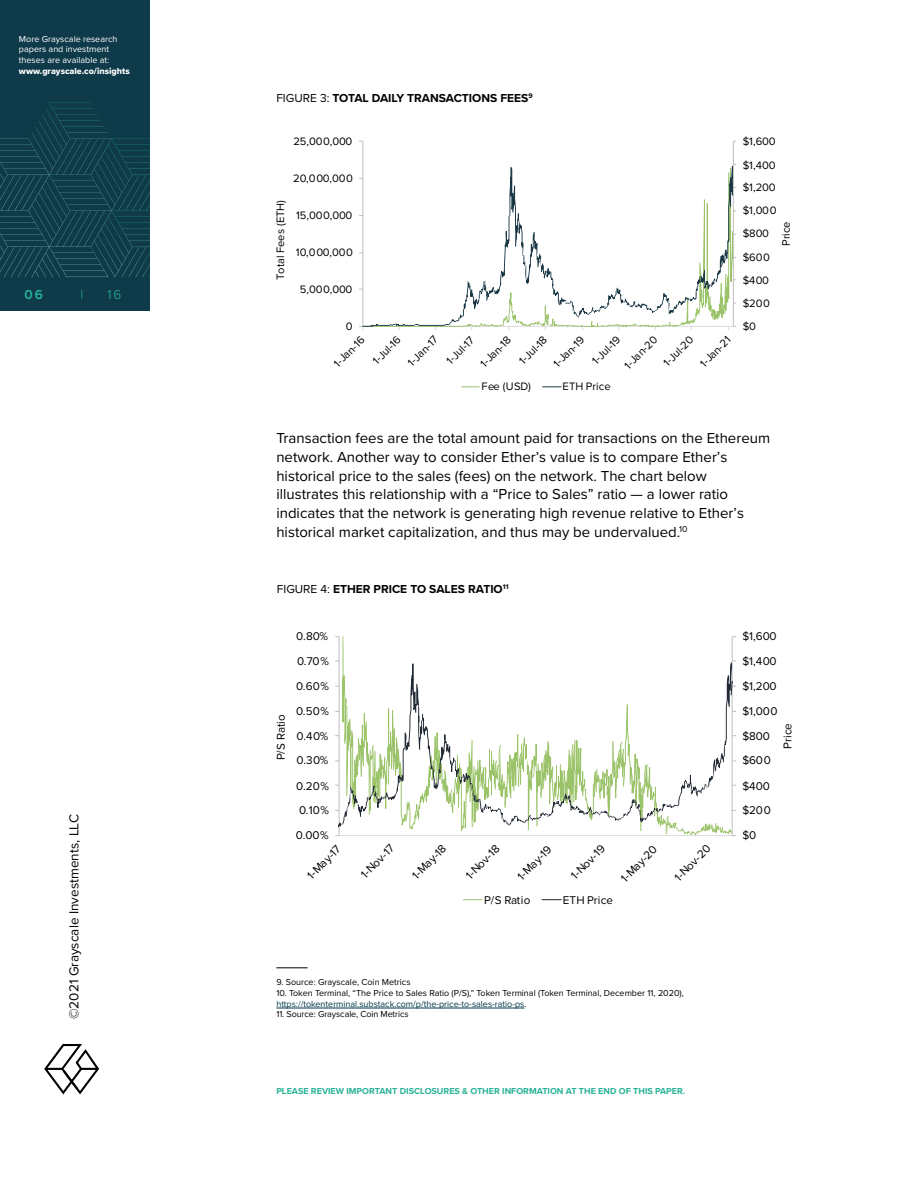
<style>
.page{position:relative;width:918px;height:1188px;background:#fff}
.page>*{position:absolute;margin:0;border:0;box-sizing:border-box;transform-origin:0 0}
.t1{font:15px/18.8px "Proxima Nova";color:#000}
.t2{font:13.5px "Proxima Nova";color:#000}
.t3{font:300 13.5px "Proxima Nova";color:#25b99b}
.t4{font:600 13.5px "Proxima Nova";color:#25b99b}
.t5{font:700 12px "Proxima Nova";color:#000}
.t6{font:11.7px "Proxima Nova";color:#000}
.t7{font:11.1px "Proxima Nova";color:#000}
.t8{font:9px/10.8px "Proxima Nova";color:#000}
.t9{font:700 9px "Proxima Nova";color:#29b397}
.t10{font:9px/10.8px "Proxima Nova";color:#fff}
.t11{font:9px "Proxima Nova Extrabld";color:#fff}
.s1{font-weight:400}
.s2{color:#003949}
</style>
<div class="page">
<div style="left:0;top:0;width:150px;height:310px;background:#0e3a49"></div>
<svg style="left:0;top:103px;width:150px;height:174px"></svg>
<svg style="left:44px;top:1044px;width:55px;height:50px"></svg>
<hr style="left:276px;top:1008px;width:248px;height:1px;background:#003949">
<hr style="left:276px;top:967px;width:32px;height:1px;background:#000">
<hr style="left:339px;top:835px;width:393px;height:1px;background:#d9d9d9">
<svg style="left:339px;top:662px;width:394px;height:173px"></svg>
<svg style="left:463px;top:899px;width:19px;height:1px"></svg>
<svg style="left:542px;top:899px;width:19px;height:1px"></svg>
<hr style="left:733px;top:141px;width:1px;height:185px;background:#bfbfbf">
<hr style="left:362px;top:141px;width:1px;height:185px;background:#bfbfbf">
<svg style="left:362px;top:166px;width:371px;height:161px"></svg>
<svg style="left:462px;top:386px;width:17px;height:1px"></svg>
<svg style="left:543px;top:386px;width:18px;height:1px"></svg>
<p class="t10" style="left:19px;top:33px;width:100px">More Grayscale research papers and investment theses are available at:</p>
<p class="t11" style="left:19px;top:64px;width:112px">www.grayscale.co/insights</p>
<p class="t4" style="left:25px;top:284px;width:20px">06</p>
<p class="t3" style="left:81px;top:284px;width:4px">|</p>
<p class="t3" style="left:107px;top:284px;width:16px">16</p>
<p class="t2" style="left:64px;top:1019px;width:207px;rotate:-90deg">©2021 Grayscale Investments, LLC</p>
<p class="t5" style="left:276px;top:89px;width:258px"><span class="s1">FIGURE 3:</span> TOTAL DAILY TRANSACTIONS FEES<sup>9</sup></p>
<p class="t7" style="left:293px;top:133px;width:60px">25,000,000</p>
<p class="t7" style="left:293px;top:170px;width:61px">20,000,000</p>
<p class="t7" style="left:272px;top:280px;width:82px;rotate:-90deg">Total Fees (ETH)</p>
<p class="t7" style="left:296px;top:207px;width:58px">15,000,000</p>
<p class="t7" style="left:296px;top:244px;width:59px">10,000,000</p>
<p class="t7" style="left:300px;top:281px;width:54px">5,000,000</p>
<p class="t7" style="left:346px;top:318px;width:8px">0</p>
<p class="t7" style="left:330px;top:359px;width:40px;rotate:-45deg">1-Jan-16</p>
<p class="t7" style="left:369px;top:356px;width:36px;rotate:-45deg">1-Jul-16</p>
<p class="t7" style="left:404px;top:358px;width:39px;rotate:-45deg">1-Jan-17</p>
<p class="t7" style="left:442px;top:356px;width:35px;rotate:-45deg">1-Jul-17</p>
<p class="t7" style="left:476px;top:359px;width:40px;rotate:-45deg">1-Jan-18</p>
<p class="t7" style="left:515px;top:356px;width:36px;rotate:-45deg">1-Jul-18</p>
<p class="t7" style="left:549px;top:359px;width:40px;rotate:-45deg">1-Jan-19</p>
<p class="t7" style="left:588px;top:356px;width:36px;rotate:-45deg">1-Jul-19</p>
<p class="t7" style="left:621px;top:361px;width:43px;rotate:-45deg">1-Jan-20</p>
<p class="t7" style="left:659px;top:358px;width:39px;rotate:-45deg">1-Jul-20</p>
<p class="t7" style="left:696px;top:359px;width:40px;rotate:-45deg">1-Jan-21</p>
<p class="t7" style="left:481px;top:378px;width:51px">Fee (USD)</p>
<p class="t7" style="left:563px;top:378px;width:50px">ETH Price</p>
<p class="t7" style="left:743px;top:133px;width:34px">$1,600</p>
<p class="t7" style="left:743px;top:157px;width:34px">$1,400</p>
<p class="t7" style="left:743px;top:179px;width:34px">$1,200</p>
<p class="t7" style="left:743px;top:202px;width:35px">$1,000</p>
<p class="t7" style="left:743px;top:225px;width:28px">$800</p>
<p class="t7" style="left:743px;top:249px;width:29px">$600</p>
<p class="t7" style="left:743px;top:272px;width:28px">$400</p>
<p class="t7" style="left:743px;top:295px;width:29px">$200</p>
<p class="t7" style="left:743px;top:318px;width:15px">$0</p>
<p class="t7" style="left:778px;top:246px;width:26px;rotate:-90deg">Price</p>
<p class="t1" style="left:276px;top:428px;width:495px">Transaction fees are the total amount paid for transactions on the Ethereum network. Another way to consider Ether’s value is to compare Ether’s historical price to the sales (fees) on the network. The chart below illustrates this relationship with a “Price to Sales” ratio — a lower ratio indicates that the network is generating high revenue relative to Ether’s historical market capitalization, and thus may be undervalued.<sup>10</sup></p>
<p class="t5" style="left:277px;top:580px;width:233px"><span class="s1">FIGURE 4:</span> ETHER PRICE TO SALES RATIO<sup>11</sup></p>
<p class="t6" style="left:296px;top:627px;width:33px">0.80%</p>
<p class="t6" style="left:297px;top:653px;width:33px">0.70%</p>
<p class="t6" style="left:272px;top:760px;width:48px;rotate:-90deg">P/S Ratio</p>
<p class="t6" style="left:296px;top:677px;width:34px">0.60%</p>
<p class="t6" style="left:296px;top:702px;width:34px">0.50%</p>
<p class="t6" style="left:297px;top:727px;width:33px">0.40%</p>
<p class="t6" style="left:297px;top:752px;width:33px">0.30%</p>
<p class="t6" style="left:296px;top:777px;width:34px">0.20%</p>
<p class="t6" style="left:299px;top:801px;width:31px">0.10%</p>
<p class="t6" style="left:296px;top:826px;width:34px">0.00%</p>
<p class="t6" style="left:303px;top:871px;width:43px;rotate:-45deg">1-May-17</p>
<p class="t6" style="left:357px;top:870px;width:43px;rotate:-45deg">1-Nov-17</p>
<p class="t6" style="left:408px;top:871px;width:44px;rotate:-45deg">1-May-18</p>
<p class="t6" style="left:461px;top:871px;width:44px;rotate:-45deg">1-Nov-18</p>
<p class="t6" style="left:513px;top:872px;width:44px;rotate:-45deg">1-May-19</p>
<p class="t6" style="left:567px;top:871px;width:44px;rotate:-45deg">1-Nov-19</p>
<p class="t6" style="left:617px;top:874px;width:47px;rotate:-45deg">1-May-20</p>
<p class="t6" style="left:670px;top:873px;width:47px;rotate:-45deg">1-Nov-20</p>
<p class="t6" style="left:484px;top:891px;width:48px">P/S Ratio</p>
<p class="t6" style="left:563px;top:891px;width:52px">ETH Price</p>
<p class="t8" style="left:276px;top:976px;width:136px">9. Source: Grayscale, Coin Metrics</p>
<p class="t8" style="left:276px;top:987px;width:409px">10. Token Terminal, “The Price to Sales Ratio (P/S),” Token Terminal (Token Terminal, December 11, 2020), <span class="s2">https://tokenterminal.substack.com/p/the-price-to-sales-ratio-ps</span>.</p>
<p class="t8" style="left:276px;top:1009px;width:134px">11. Source: Grayscale, Coin Metrics</p>
<p class="t9" style="left:276px;top:1084px;width:410px">PLEASE REVIEW IMPORTANT DISCLOSURES &amp; OTHER INFORMATION AT THE END OF THIS PAPER.</p>
<p class="t6" style="left:742px;top:627px;width:36px">$1,600</p>
<p class="t6" style="left:742px;top:653px;width:36px">$1,400</p>
<p class="t6" style="left:742px;top:677px;width:36px">$1,200</p>
<p class="t6" style="left:742px;top:702px;width:37px">$1,000</p>
<p class="t6" style="left:742px;top:727px;width:29px">$800</p>
<p class="t6" style="left:742px;top:752px;width:30px">$600</p>
<p class="t6" style="left:742px;top:777px;width:29px">$400</p>
<p class="t6" style="left:742px;top:801px;width:30px">$200</p>
<p class="t6" style="left:742px;top:826px;width:15px">$0</p>
<p class="t6" style="left:779px;top:749px;width:27px;rotate:-90deg">Price</p>
</div>
